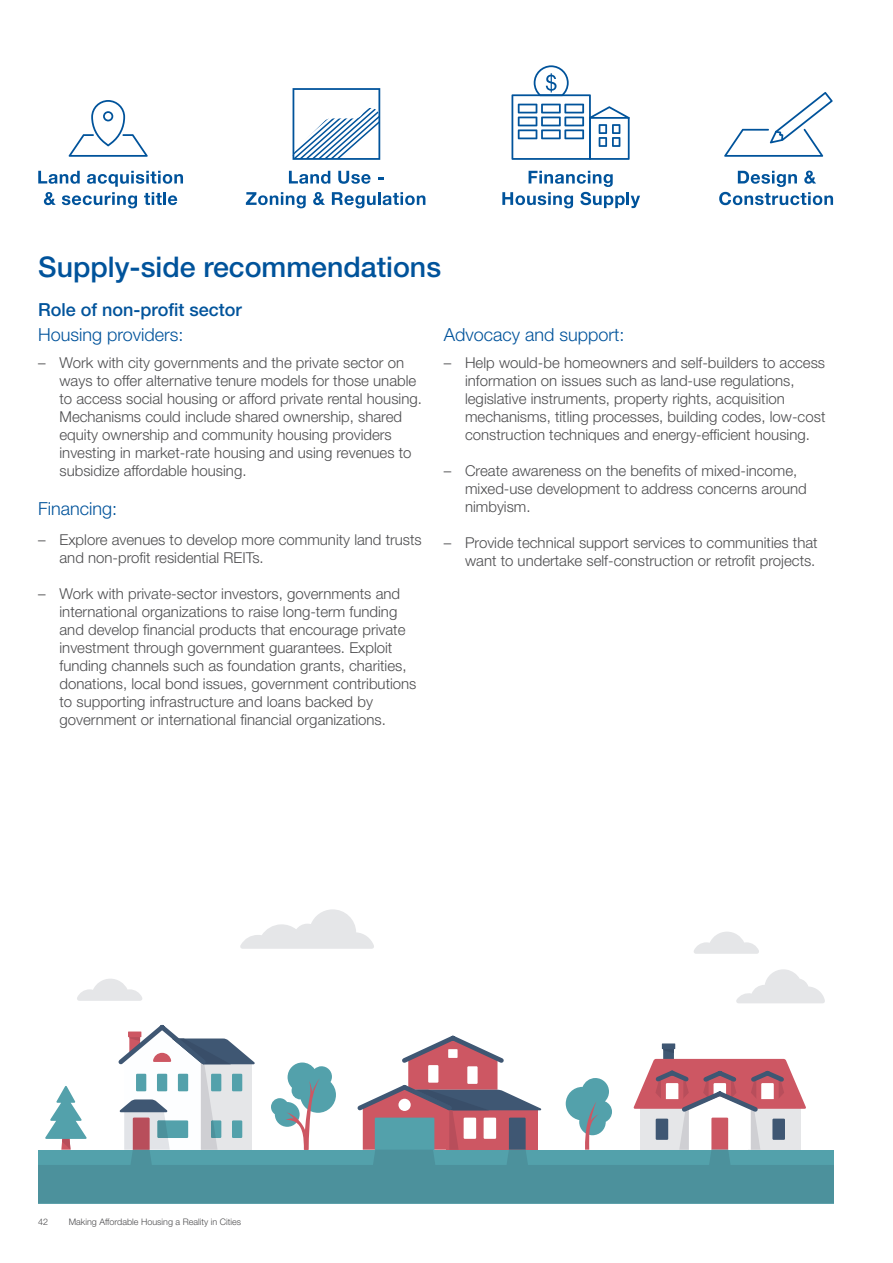
<style>
.page{position:relative;width:893px;height:1263px;background:#fff}
.page>*{position:absolute;margin:0;border:0;box-sizing:border-box;transform-origin:0 0}
.t1{font:500 28.5px "Helvetica Neue LT Pro";color:#00539b}
.t2{font:300 18px "Helvetica Neue LT Pro";color:#00539b}
.t3{font:500 18px "Helvetica Neue LT Pro";color:#00539b}
.t4{font:300 15px/18px "Helvetica Neue LT Pro";color:#4d4d4f}
.t5{font:300 9px "Helvetica Neue LT Pro";color:#4d4d4f}
</style>
<div class="page">
<svg style="left:38px;top:171px;width:145px;height:37px"></svg>
<svg style="left:69px;top:100px;width:79px;height:57px"></svg>
<svg style="left:724px;top:92px;width:109px;height:65px"></svg>
<svg style="left:289px;top:171px;width:41px;height:13px"></svg>
<svg style="left:338px;top:171px;width:33px;height:13px"></svg>
<svg style="left:246px;top:192px;width:60px;height:16px"></svg>
<svg style="left:313px;top:192px;width:12px;height:13px"></svg>
<svg style="left:332px;top:192px;width:93px;height:16px"></svg>
<svg style="left:292px;top:88px;width:88px;height:72px"></svg>
<svg style="left:502px;top:171px;width:138px;height:37px"></svg>
<svg style="left:511px;top:65px;width:119px;height:95px"></svg>
<svg style="left:719px;top:171px;width:114px;height:34px"></svg>
<svg style="left:694px;top:932px;width:65px;height:22px"></svg>
<svg style="left:77px;top:979px;width:65px;height:22px"></svg>
<svg style="left:240px;top:909px;width:134px;height:40px"></svg>
<svg style="left:736px;top:969px;width:89px;height:34px"></svg>
<svg style="left:38px;top:1024px;width:795px;height:179px"></svg>
<hr style="left:375px;top:1150px;width:58px;height:2px;background:#4c919c">
<h1 class="t1" style="left:38px;top:250px;width:404px">Supply-side recommendations</h1>
<p class="t3" style="left:38px;top:299px;width:205px">Role of non-profit sector</p>
<p class="t2" style="left:38px;top:324px;width:147px">Housing providers:</p>
<p class="t4" style="left:60px;top:353px;width:364px;text-indent:-21px">– Work with city governments and the private sector on ways to offer alternative tenure models for those unable to access social housing or afford private rental housing.<br>Mechanisms could include shared ownership, shared equity ownership and community housing providers investing in market-rate housing and using revenues to subsidize affordable housing.</p>
<p class="t2" style="left:38px;top:498px;width:81px">Financing:</p>
<p class="t4" style="left:60px;top:530px;width:364px;text-indent:-21px">– Explore avenues to develop more community land trusts and non-profit residential REITs.</p>
<p class="t4" style="left:60px;top:584px;width:358px;text-indent:-21px">– Work with private-sector investors, governments and international organizations to raise long-term funding and develop financial products that encourage private investment through government guarantees. Exploit funding channels such as foundation grants, charities, donations, local bond issues, government contributions to supporting infrastructure and loans backed by government or international financial organizations.</p>
<p class="t2" style="left:444px;top:324px;width:182px">Advocacy and support:</p>
<p class="t4" style="left:465px;top:353px;width:362px;text-indent:-21px">– Help would-be homeowners and self-builders to access information on issues such as land-use regulations, legislative instruments, property rights, acquisition mechanisms, titling processes, building codes, low-cost construction techniques and energy-efficient housing.</p>
<p class="t4" style="left:465px;top:461px;width:343px;text-indent:-21px">– Create awareness on the benefits of mixed-income, mixed-use development to address concerns around nimbyism.</p>
<p class="t4" style="left:444px;top:533px;width:375px;text-align:right">– Provide technical support services to communities that want to undertake self-construction or retrofit projects.</p>
<p class="t5" style="left:38px;top:1216px;width:12px">42</p>
<p class="t5" style="left:69px;top:1216px;width:174px">Making Affordable Housing a Reality in Cities</p>
</div>
